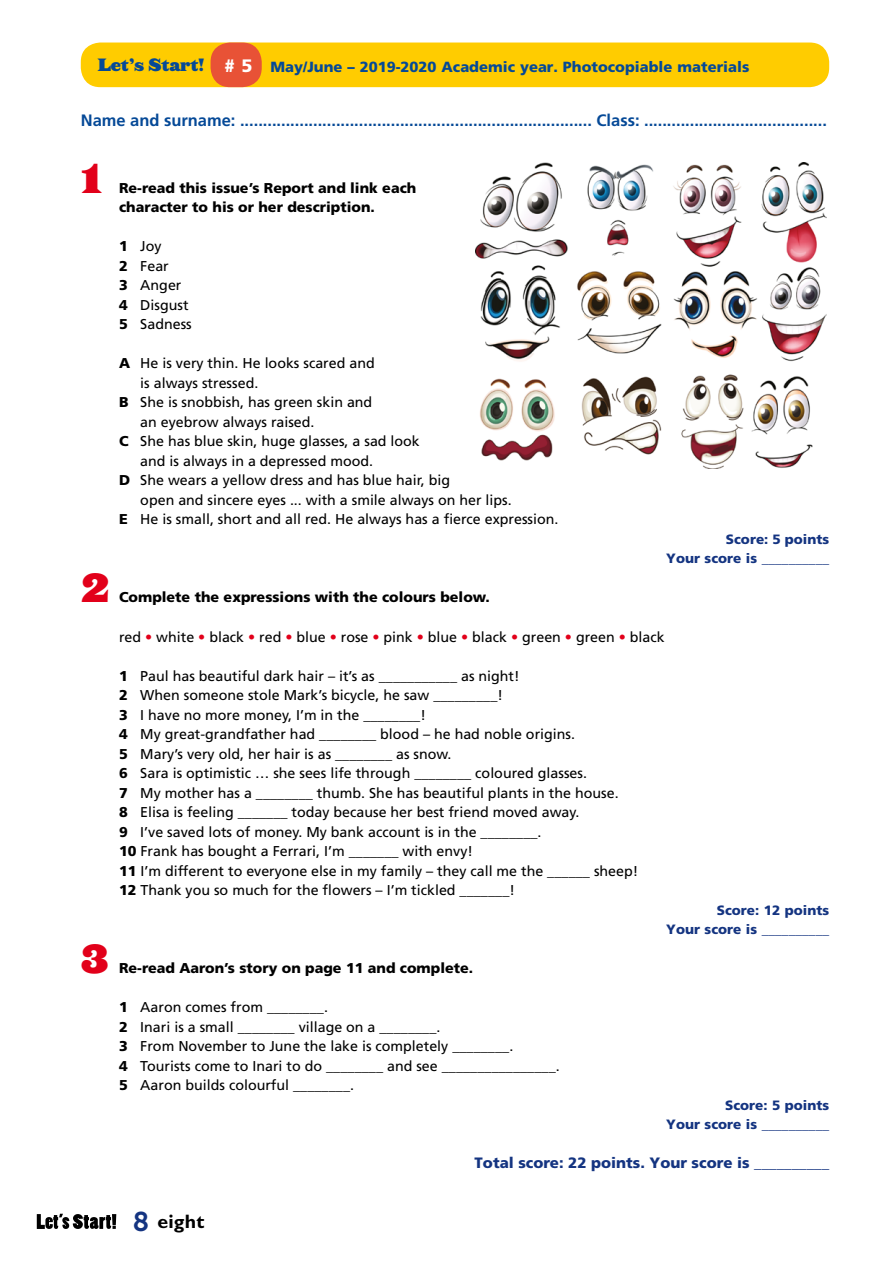
<style>
.page{position:relative;width:893px;height:1263px;background:#fff}
.page>*{position:absolute;margin:0;border:0;box-sizing:border-box;transform-origin:0 0}
.t1{font:37.5px "Saracen HTF Black";color:#e2001a}
.t2{font:27px "Museo 700";color:#143481}
.t3{font:700 19.5px "Gill Sans";letter-spacing:.015em;color:#000}
.t4{font:700 16.5px "Frutiger";color:#054997}
.t5{font:900 15px "Frutiger";color:#143481}
.t6{font:900 14.7px "Frutiger";color:#054997}
.t7{font:14.25px/19.5px "Frutiger";color:#000}
.t8{font:900 14.25px/19.5px "Frutiger";color:#000}
.t9{font:900 13.5px/19.5px "Frutiger";color:#143481;text-align:right}
.s1{font-family:"Saracen HTF Black";font-weight:400;font-size:16.5px}
.s2{font-size:18px;color:#fff}
.s3{font-weight:900}
.s4{color:#e2001a}
</style>
<div class="page">
<img style="left:475px;top:162px;width:351px;height:306px">
<svg style="left:37px;top:1214px;width:79px;height:15px"></svg>
<div style="left:81px;top:43px;width:748px;height:44px;background:#fc0;border-radius:20px"></div>
<div style="left:211px;top:43px;width:51px;height:44px;background:#e85236;border-radius:20px"></div>
<p class="t6" style="left:98px;top:58px;width:653px"><span class="s1">Let’s Start!</span> <span class="s2"># 5</span> May/June – 2019-2020 Academic year. Photocopiable materials</p>
<p class="t4" style="left:81px;top:111px;width:748px">Name and surname: ............................................................................. Class: ........................................</p>
<h1 class="t1" style="left:81px;top:153px;width:23px">1</h1>
<h1 class="t1" style="left:81px;top:562px;width:31px">2</h1>
<h1 class="t1" style="left:81px;top:933px;width:29px">3</h1>
<p class="t8" style="left:119px;top:178px;width:299px">Re-read this issue’s Report and link each character to his or her description.</p>
<p class="t7" style="left:119px;top:236px;width:74px"><span class="s3">1</span> Joy<br><span class="s3">2</span> Fear<br><span class="s3">3</span> Anger<br><span class="s3">4</span> Disgust<br><span class="s3">5</span> Sadness</p>
<p class="t7" style="left:119px;top:353px;width:257px"><span class="s3">A</span> He is very thin. He looks scared and</p>
<p class="t7" style="left:140px;top:373px;width:120px">is always stressed.</p>
<p class="t7" style="left:119px;top:392px;width:255px"><span class="s3">B</span> She is snobbish, has green skin and</p>
<p class="t7" style="left:140px;top:412px;width:176px">an eyebrow always raised.</p>
<p class="t7" style="left:119px;top:431px;width:302px"><span class="s3">C</span> She has blue skin, huge glasses, a sad look</p>
<p class="t7" style="left:140px;top:451px;width:234px">and is always in a depressed mood.</p>
<p class="t7" style="left:119px;top:470px;width:333px"><span class="s3">D</span> She wears a yellow dress and has blue hair, big</p>
<p class="t7" style="left:140px;top:490px;width:373px">open and sincere eyes ... with a smile always on her lips.</p>
<p class="t7" style="left:119px;top:509px;width:441px"><span class="s3">E</span> He is small, short and all red. He always has a fierce expression.</p>
<p class="t9" style="left:666px;top:529px;width:164px">Score: 5 points<br>Your score is __________</p>
<p class="t8" style="left:119px;top:587px;width:372px">Complete the expressions with the colours below.</p>
<p class="t7" style="left:119px;top:627px;width:547px">red <span class="s4">•</span> white <span class="s4">•</span> black <span class="s4">•</span> red <span class="s4">•</span> blue <span class="s4">•</span> rose <span class="s4">•</span> pink <span class="s4">•</span> blue <span class="s4">•</span> black <span class="s4">•</span> green <span class="s4">•</span> green <span class="s4">•</span> black</p>
<p class="t7" style="left:119px;top:666px;width:521px"><span class="s3">1</span> Paul has beautiful dark hair – it’s as ___________ as night!<br><span class="s3">2</span> When someone stole Mark’s bicycle, he saw _________!<br><span class="s3">3</span> I have no more money, I’m in the ________!<br><span class="s3">4</span> My great-grandfather had ________ blood – he had noble origins.<br><span class="s3">5</span> Mary’s very old, her hair is as ________ as snow.<br><span class="s3">6</span> Sara is optimistic … she sees life through ________ coloured glasses.<br><span class="s3">7</span> My mother has a ________ thumb. She has beautiful plants in the house.<br><span class="s3">8</span> Elisa is feeling _______ today because her best friend moved away.<br><span class="s3">9</span> I’ve saved lots of money. My bank account is in the ________.<br><span class="s3">10</span> Frank has bought a Ferrari, I’m _______ with envy!<br><span class="s3">11</span> I’m different to everyone else in my family – they call me the ______ sheep!<br><span class="s3">12</span> Thank you so much for the flowers – I’m tickled _______!</p>
<p class="t8" style="left:119px;top:958px;width:356px">Re-read Aaron’s story on page 11 and complete.</p>
<p class="t7" style="left:119px;top:997px;width:442px"><span class="s3">1</span> Aaron comes from ________.<br><span class="s3">2</span> Inari is a small ________ village on a ________.<br><span class="s3">3</span> From November to June the lake is completely ________.<br><span class="s3">4</span> Tourists come to Inari to do ________ and see ________________.<br><span class="s3">5</span> Aaron builds colourful ________.</p>
<p class="t9" style="left:666px;top:900px;width:164px">Score: 12 points<br>Your score is __________</p>
<p class="t9" style="left:666px;top:1095px;width:164px">Score: 5 points<br>Your score is __________</p>
<p class="t5" style="left:475px;top:1154px;width:356px">Total score: 22 points. Your score is __________</p>
<h2 class="t2" style="left:133px;top:1206px;width:17px">8</h2>
<h3 class="t3" style="left:157px;top:1210px;width:49px">eight</h3>
</div>
